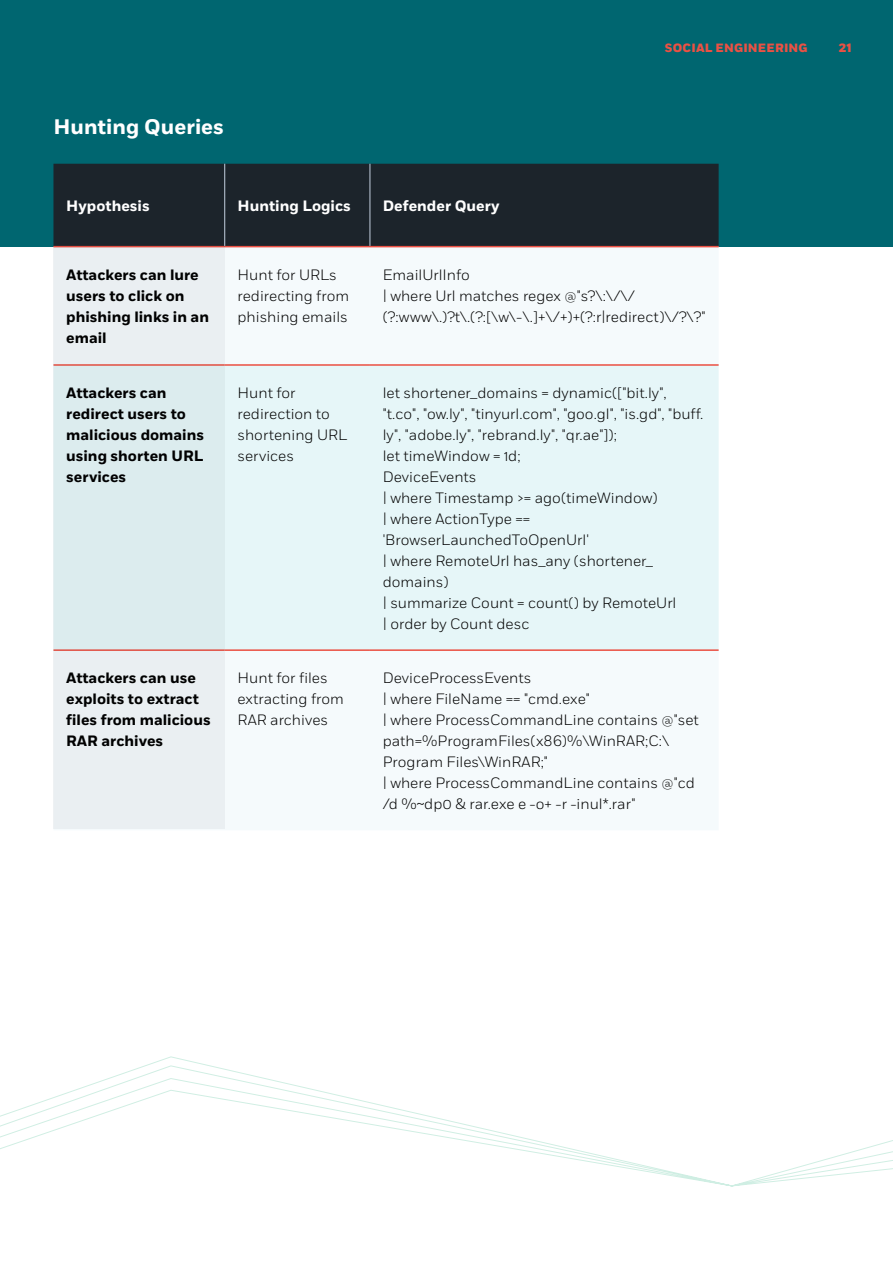
<style>
.page{position:relative;width:893px;height:1263px;background:#fff}
.page>*{position:absolute;margin:0;border:0;box-sizing:border-box;transform-origin:0 0}
.t1{font:700 21px "Fort";color:#fff}
.t2{font:300 15px/21px "Fort";color:#000}
.t3{font:700 15px/21px "Fort";color:#000}
.t4{font:700 15px "Fort";color:#fff}
.t5{font:800 12px "Fort";letter-spacing:.02em;color:#eb5144}
</style>
<div class="page">
<svg style="left:0;top:1056px;width:893px;height:130px"></svg>
<div style="left:0;top:0;width:893px;height:247px;background:#006670"></div>
<div style="left:53px;top:164px;width:666px;height:82px;background:#1c242b"></div>
<div style="left:225px;top:366px;width:494px;height:283px;background:#e6f6f8"></div>
<hr style="left:53px;top:246px;width:172px;height:1px;background:#eb4f42">
<hr style="left:225px;top:246px;width:145px;height:1px;background:#eb4f42">
<hr style="left:370px;top:246px;width:349px;height:1px;background:#eb4f42">
<hr style="left:225px;top:364px;width:145px;height:2px;background:#eb4f42">
<hr style="left:370px;top:364px;width:349px;height:2px;background:#eb4f42">
<hr style="left:225px;top:649px;width:145px;height:2px;background:#eb4f42">
<hr style="left:370px;top:649px;width:349px;height:2px;background:#eb4f42">
<hr style="left:224px;top:164px;width:1px;height:82px;background:#c2cfde">
<hr style="left:370px;top:164px;width:1px;height:82px;background:#c2cfde">
<div style="left:53px;top:247px;width:172px;height:582px;background:linear-gradient(to right,#e3edef,#e3edef)"></div>
<h1 class="t1" style="left:53px;top:114px;width:172px">Hunting Queries</h1>
<p class="t4" style="left:66px;top:197px;width:85px">Hypothesis</p>
<p class="t4" style="left:237px;top:197px;width:115px">Hunting Logics</p>
<p class="t4" style="left:383px;top:197px;width:119px">Defender Query</p>
<p class="t5" style="left:665px;top:40px;width:144px">SOCIAL ENGINEERING</p>
<p class="t3" style="left:66px;top:264px;width:144px">Attackers can lure users to click on phishing links in an email</p>
<p class="t2" style="left:237px;top:264px;width:113px">Hunt for URLs redirecting from phishing emails</p>
<p class="t2" style="left:383px;top:264px;width:324px">EmailUrlInfo<br>| where Url matches regex @"s?\:\/\/ (?:www\.)?t\.(?:[\w\-\.]+\/+)+(?:r|redirect)\/?\?"</p>
<p class="t3" style="left:66px;top:383px;width:139px">Attackers can redirect users to malicious domains using shorten URL services</p>
<p class="t2" style="left:237px;top:382px;width:112px">Hunt for redirection to shortening URL services</p>
<p class="t2" style="left:383px;top:382px;width:322px">let shortener_domains = dynamic(["bit.ly", "t.co", "ow.ly", "tinyurl.com", "goo.gl", "is.gd", "buff. ly", "adobe.ly", "rebrand.ly", "qr.ae"]);<br>let timeWindow = 1d;<br>DeviceEvents<br>| where Timestamp &gt;= ago(timeWindow)<br>| where ActionType == 'BrowserLaunchedToOpenUrl'<br>| where RemoteUrl has_any (shortener_ domains)<br>| summarize Count = count() by RemoteUrl<br>| order by Count desc</p>
<p class="t3" style="left:66px;top:668px;width:146px">Attackers can use exploits to extract files from malicious<br>RAR archives</p>
<p class="t2" style="left:237px;top:667px;width:108px">Hunt for files extracting from<br>RAR archives</p>
<p class="t2" style="left:383px;top:667px;width:318px">DeviceProcessEvents<br>| where FileName == "cmd.exe"<br>| where ProcessCommandLine contains @"set path=%ProgramFiles(x86)%\WinRAR;C:\ Program Files\WinRAR;"<br>| where ProcessCommandLine contains @"cd /d %~dp0 &amp; rar.exe e -o+ -r -inul*.rar"</p>
<p class="t5" style="left:839px;top:40px;width:15px">21</p>
</div>
